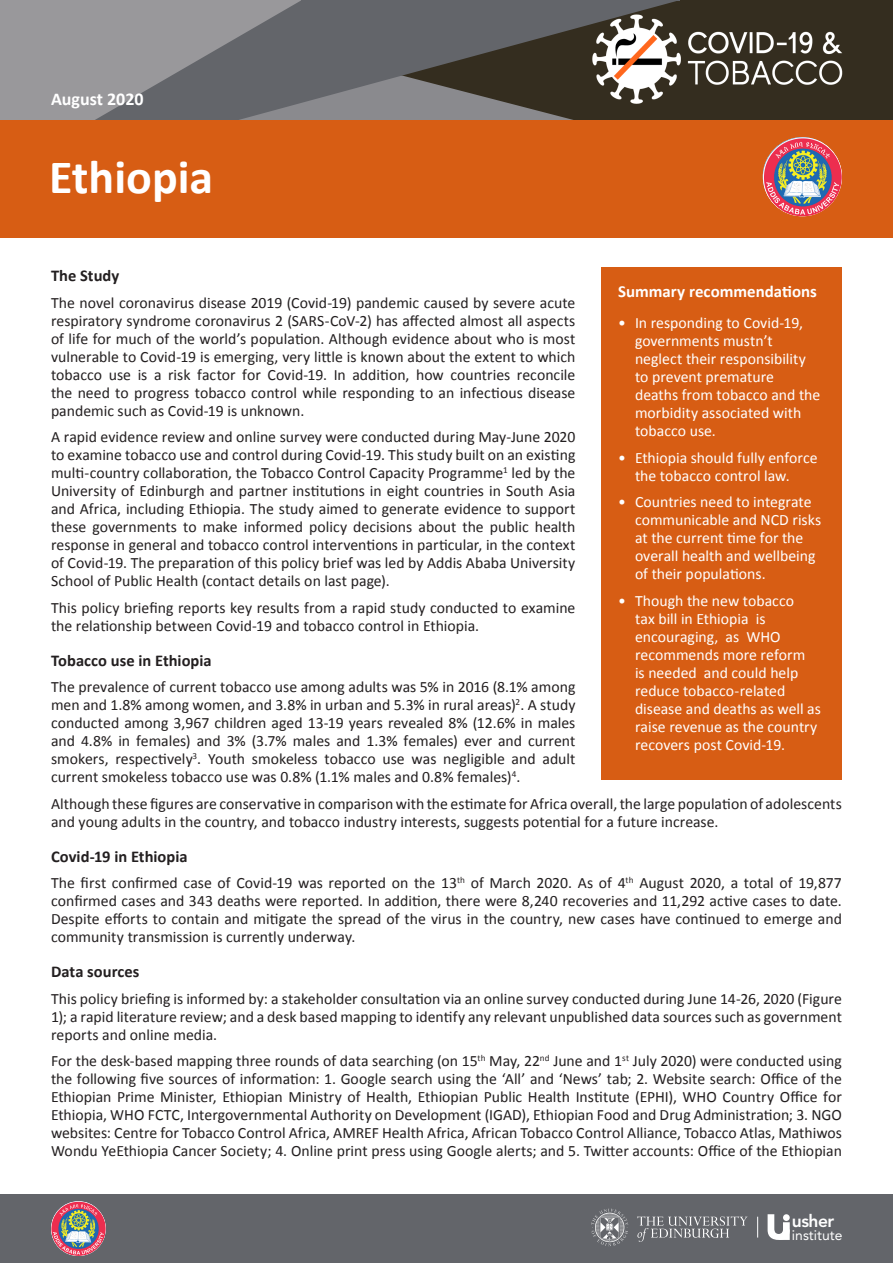
<style>
.page{position:relative;width:893px;height:1263px;background:#fff}
.page>*{position:absolute;margin:0;border:0;box-sizing:border-box;transform-origin:0 0}
.t1{font:700 48px "Calibri";color:#fff}
.t2{font:700 18px "Calibri";color:#fff}
.t3{font:800 17.4px "Avenir";letter-spacing:-.03em;color:#fff}
.t4{font:700 16.8px "Calibri";color:#fff}
.t5{font:700 16.5px "Calibri";color:#231f20}
.t6{font:15.75px/18px "Calibri";color:#231f20;text-align:justify}
.t7{font:15.75px/18px "Calibri";color:#fff}
.t8{font:13.95px "Avenir";color:#fff}
</style>
<div class="page">
<div style="left:0;top:1194px;width:893px;height:69px;background:#63656a"></div>
<svg style="left:768px;top:1214px;width:22px;height:26px"></svg>
<svg style="left:637px;top:1216px;width:110px;height:26px"></svg>
<svg style="left:591px;top:1209px;width:37px;height:37px"></svg>
<svg style="left:757px;top:1217px;width:1px;height:20px"></svg>
<img style="left:51px;top:1201px;width:55px;height:55px;border-radius:27px">
<div style="left:333px;top:0;width:560px;height:195px;background:#342d1f"></div>
<svg style="left:0;top:0;width:676px;height:120px"></svg>
<img style="left:587px;top:10px;width:256px;height:97px">
<div style="left:0;top:120px;width:893px;height:117px;background:#d75d14"></div>
<div style="left:601px;top:268px;width:241px;height:512px;background:#d75d14"></div>
<img style="left:763px;top:137px;width:79px;height:79px;border-radius:40px">
<hr style="left:301px;top:0;width:379px;height:1px;background:#63656a">
<p class="t2" style="left:51px;top:86px;width:94px">August 2020</p>
<p class="t1" style="left:49px;top:143px;width:166px">Ethiopia</p>
<p class="t5" style="left:51px;top:264px;width:70px">The Study</p>
<p class="t6" style="left:51px;top:293px;width:526px">The novel coronavirus disease 2019 (Covid-19) pandemic caused by severe acute respiratory syndrome coronavirus 2 (SARS-CoV-2) has affected almost all aspects of life for much of the world’s population. Although evidence about who is most vulnerable to Covid-19 is emerging, very little is known about the extent to which tobacco use is a risk factor for Covid-19. In addition, how countries reconcile the need to progress tobacco control while responding to an infectious disease pandemic such as Covid-19 is unknown.</p>
<p class="t6" style="left:51px;top:427px;width:526px">A rapid evidence review and online survey were conducted during May-June 2020 to examine tobacco use and control during Covid-19. This study built on an existing multi-country collaboration, the Tobacco Control Capacity Programme<sup>1</sup> led by the University of Edinburgh and partner institutions in eight countries in South Asia and Africa, including Ethiopia. The study aimed to generate evidence to support these governments to make informed policy decisions about the public health response in general and tobacco control interventions in particular, in the context of Covid-19. The preparation of this policy brief was led by Addis Ababa University School of Public Health (contact details on last page).</p>
<p class="t6" style="left:51px;top:598px;width:526px">This policy briefing reports key results from a rapid study conducted to examine the relationship between Covid-19 and tobacco control in Ethiopia.</p>
<p class="t5" style="left:51px;top:648px;width:162px">Tobacco use in Ethiopia</p>
<p class="t6" style="left:51px;top:677px;width:526px">The prevalence of current tobacco use among adults was 5% in 2016 (8.1% among men and 1.8% among women, and 3.8% in urban and 5.3% in rural areas)<sup>2</sup>. A study conducted among 3,967 children aged 13-19 years revealed 8% (12.6% in males and 4.8% in females) and 3% (3.7% males and 1.3% females) ever and current smokers, respectively<sup>3</sup>. Youth smokeless tobacco use was negligible and adult current smokeless tobacco use was 0.8% (1.1% males and 0.8% females)<sup>4</sup>.</p>
<p class="t6" style="left:51px;top:794px;width:792px">Although these figures are conservative in comparison with the estimate for Africa overall, the large population of adolescents and young adults in the country, and tobacco industry interests, suggests potential for a future increase.</p>
<p class="t5" style="left:51px;top:844px;width:138px">Covid-19 in Ethiopia</p>
<p class="t6" style="left:51px;top:873px;width:792px">The first confirmed case of Covid-19 was reported on the 13<sup>th</sup> of March 2020. As of 4<sup>th</sup> August 2020, a total of 19,877 confirmed cases and 343 deaths were reported. In addition, there were 8,240 recoveries and 11,292 active cases to date.<br>Despite efforts to contain and mitigate the spread of the virus in the country, new cases have continued to emerge and community transmission is currently underway.</p>
<p class="t5" style="left:51px;top:960px;width:90px">Data sources</p>
<p class="t6" style="left:51px;top:989px;width:792px">This policy briefing is informed by: a stakeholder consultation via an online survey conducted during June 14-26, 2020 (Figure 1); a rapid literature review; and a desk based mapping to identify any relevant unpublished data sources such as government reports and online media.</p>
<p class="t6" style="left:51px;top:1051px;width:792px">For the desk-based mapping three rounds of data searching (on 15<sup>th</sup> May, 22<sup>nd</sup> June and 1<sup>st</sup> July 2020) were conducted using the following five sources of information: 1. Google search using the ‘All’ and ‘News’ tab; 2. Website search: Office of the Ethiopian Prime Minister, Ethiopian Ministry of Health, Ethiopian Public Health Institute (EPHI), WHO Country Office for Ethiopia, WHO FCTC, Intergovernmental Authority on Development (IGAD), Ethiopian Food and Drug Administration; 3. NGO websites: Centre for Tobacco Control Africa, AMREF Health Africa, African Tobacco Control Alliance, Tobacco Atlas, Mathiwos Wondu YeEthiopia Cancer Society; 4. Online print press using Google alerts; and 5. Twitter accounts: Office of the Ethiopian</p>
<p class="t4" style="left:618px;top:280px;width:200px">Summary recommendations</p>
<p class="t7" style="left:635px;top:313px;width:187px;text-indent:-17px">• In responding to Covid-19, governments mustn’t neglect their responsibility to prevent premature deaths from tobacco and the morbidity associated with tobacco use.</p>
<p class="t7" style="left:635px;top:448px;width:184px;text-indent:-17px">• Ethiopia should fully enforce the tobacco control law.</p>
<p class="t7" style="left:635px;top:492px;width:188px;text-indent:-17px">• Countries need to integrate communicable and NCD risks at the current time for the overall health and wellbeing of their populations.</p>
<p class="t7" style="left:635px;top:591px;width:187px;text-indent:-17px">• Though the new tobacco<br>tax bill in Ethiopia is encouraging, as WHO recommends more reform<br>is needed and could help reduce tobacco-related disease and deaths as well as raise revenue as the country recovers post Covid-19.</p>
<p class="t3" style="left:792px;top:1208px;width:44px">usher</p>
<p class="t8" style="left:792px;top:1224px;width:52px">institute</p>
</div>
